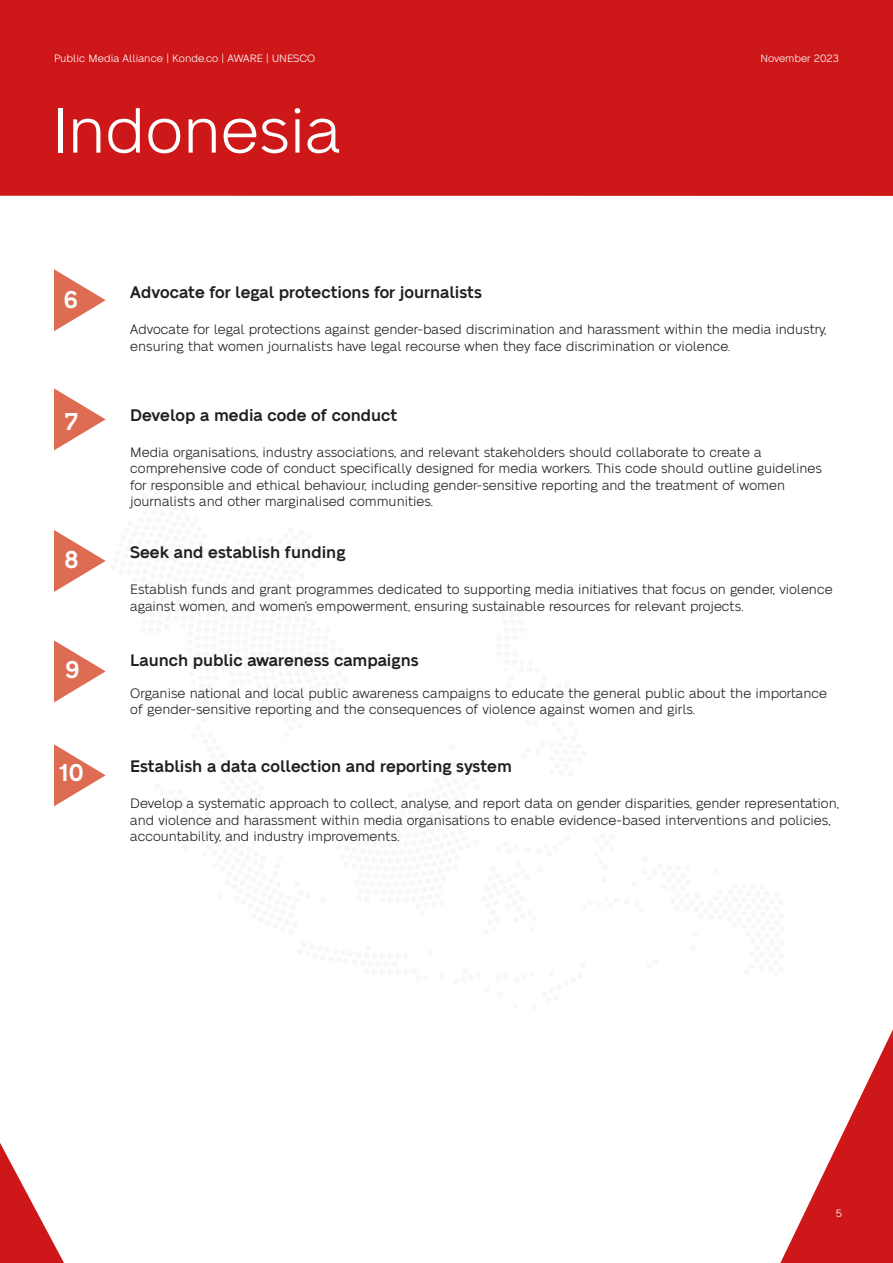
<style>
.page{position:relative;width:893px;height:1263px;background:#cd1719}
.page>*{position:absolute;margin:0;border:0;box-sizing:border-box;transform-origin:0 0}
.t1{font:63px "Neue Alte Grotesk";color:#fff}
.t2{font:600 24px "Neue Alte Grotesk";color:#fff}
.t3{font:600 16.5px "Neue Alte Grotesk";color:#231f20}
.t4{font:13.5px/16.5px "Neue Alte Grotesk";color:#231f20}
.t5{font:10.5px "Neue Alte Grotesk";color:#fff}
</style>
<div class="page">
<div style="left:0;top:196px;width:893px;height:1067px;background:#fff"></div>
<div style="left:0;top:418px;width:893px;height:622px;background:#fff"></div>
<svg style="left:54px;top:388px;width:731px;height:419px"></svg>
<svg style="left:54px;top:269px;width:52px;height:62px;background:#eeb5a9"></svg>
<div style="left:0;top:1040px;width:377px;height:223px;background:#fff"></div>
<p class="t5" style="left:54px;top:53px;width:263px">Public Media Alliance | Konde.co | AWARE | UNESCO</p>
<p class="t5" style="left:760px;top:53px;width:80px">November 2023</p>
<p class="t1" style="left:53px;top:96px;width:290px">Indonesia</p>
<p class="t2" style="left:64px;top:286px;width:16px">6</p>
<p class="t3" style="left:130px;top:283px;width:353px">Advocate for legal protections for journalists</p>
<p class="t4" style="left:130px;top:322px;width:698px">Advocate for legal protections against gender-based discrimination and harassment within the media industry, ensuring that women journalists have legal recourse when they face discrimination or violence.</p>
<p class="t2" style="left:65px;top:408px;width:15px">7</p>
<p class="t3" style="left:130px;top:405px;width:268px">Develop a media code of conduct</p>
<p class="t4" style="left:130px;top:444px;width:693px">Media organisations, industry associations, and relevant stakeholders should collaborate to create a comprehensive code of conduct specifically designed for media workers. This code should outline guidelines for responsible and ethical behaviour, including gender-sensitive reporting and the treatment of women journalists and other marginalised communities.</p>
<p class="t2" style="left:65px;top:545px;width:16px">8</p>
<p class="t3" style="left:130px;top:543px;width:217px">Seek and establish funding</p>
<p class="t4" style="left:130px;top:581px;width:704px">Establish funds and grant programmes dedicated to supporting media initiatives that focus on gender, violence against women, and women’s empowerment, ensuring sustainable resources for relevant projects.</p>
<p class="t2" style="left:65px;top:655px;width:16px">9</p>
<p class="t3" style="left:130px;top:651px;width:290px">Launch public awareness campaigns</p>
<p class="t4" style="left:130px;top:685px;width:698px">Organise national and local public awareness campaigns to educate the general public about the importance of gender-sensitive reporting and the consequences of violence against women and girls.</p>
<p class="t2" style="left:58px;top:759px;width:27px">10</p>
<p class="t3" style="left:130px;top:757px;width:383px">Establish a data collection and reporting system</p>
<p class="t4" style="left:130px;top:796px;width:710px">Develop a systematic approach to collect, analyse, and report data on gender disparities, gender representation, and violence and harassment within media organisations to enable evidence-based interventions and policies, accountability, and industry improvements.</p>
<p class="t5" style="left:836px;top:1208px;width:8px">5</p>
</div>
